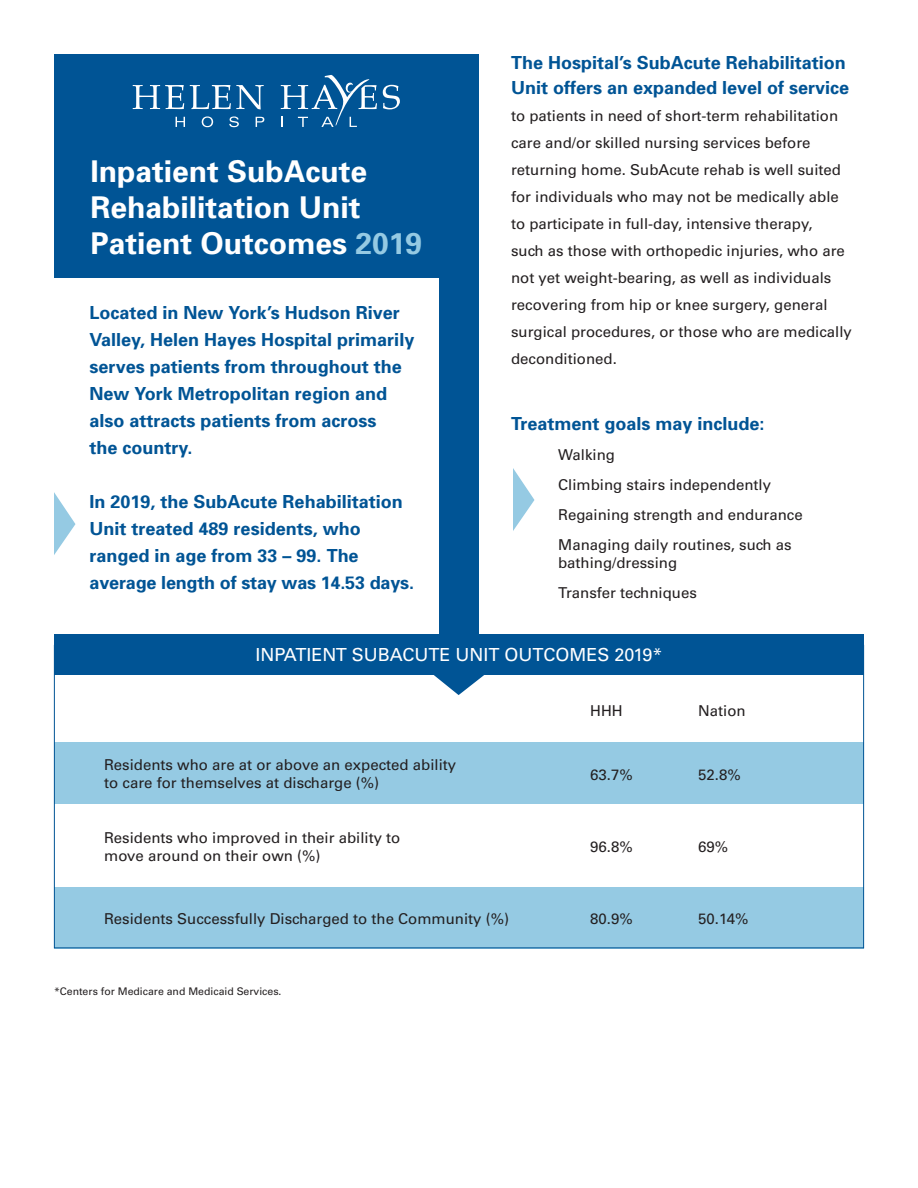
<style>
.page{position:relative;width:918px;height:1188px;background:#fff}
.page>*{position:absolute;margin:0;border:0;box-sizing:border-box;transform-origin:0 0}
.t1{font:700 30px/36px "Univers";color:#fff}
.t2{font:700 18px/27px "Univers";color:#005495}
.t3{font:18px "Univers";color:#fff}
.t4{font:15px/27px "Univers";color:#231f20}
.t5{font:10.5px "Univers";color:#231f20}
.s1{color:#95cae3}
</style>
<div class="page">
<div style="left:54px;top:743px;width:810px;height:61px;background:#95cae3"></div>
<div style="left:54px;top:887px;width:810px;height:61px;background:#95cae3"></div>
<div style="left:54px;top:54px;width:425px;height:590px;background:#005495"></div>
<div style="left:54px;top:634px;width:810px;height:40px;background:#005495"></div>
<div style="left:36px;top:279px;width:403px;height:355px;background:#fff"></div>
<svg style="left:432px;top:674px;width:54px;height:21px"></svg>
<svg style="left:54px;top:492px;width:21px;height:63px"></svg>
<svg style="left:383px;top:85px;width:17px;height:24px"></svg>
<svg style="left:133px;top:85px;width:51px;height:24px"></svg>
<svg style="left:190px;top:85px;width:74px;height:25px"></svg>
<svg style="left:176px;top:117px;width:9px;height:10px"></svg>
<svg style="left:202px;top:116px;width:11px;height:11px"></svg>
<svg style="left:229px;top:116px;width:10px;height:11px"></svg>
<svg style="left:256px;top:117px;width:8px;height:10px"></svg>
<svg style="left:281px;top:75px;width:96px;height:52px"></svg>
<svg style="left:513px;top:468px;width:21px;height:63px"></svg>
<p class="t1" style="left:90px;top:153px;width:333px">Inpatient SubAcute<br>Rehabilitation Unit<br>Patient Outcomes <span class="s1">2019</span></p>
<p class="t2" style="left:90px;top:298px;width:326px">Located in New York’s Hudson River<br>Valley, Helen Hayes Hospital primarily serves patients from throughout the<br>New York Metropolitan region and also attracts patients from across<br>the country.</p>
<p class="t2" style="left:90px;top:487px;width:326px">In 2019, the SubAcute Rehabilitation Unit treated 489 residents, who ranged in age from 33 – 99. The average length of stay was 14.53 days.</p>
<p class="t2" style="left:511px;top:49px;width:340px;line-height:25.5px">The Hospital’s SubAcute Rehabilitation<br>Unit offers an expanded level of service</p>
<p class="t4" style="left:511px;top:103px;width:342px">to patients in need of short-term rehabilitation care and/or skilled nursing services before returning home. SubAcute rehab is well suited for individuals who may not be medically able to participate in full-day, intensive therapy,<br>such as those with orthopedic injuries, who are not yet weight-bearing, as well as individuals recovering from hip or knee surgery, general surgical procedures, or those who are medically deconditioned.</p>
<p class="t2" style="left:511px;top:410px;width:255px">Treatment goals may include:</p>
<p class="t4" style="left:558px;top:442px;width:58px">Walking</p>
<p class="t4" style="left:558px;top:472px;width:214px">Climbing stairs independently</p>
<p class="t4" style="left:558px;top:502px;width:246px">Regaining strength and endurance</p>
<p class="t4" style="left:558px;top:536px;width:235px;line-height:18px">Managing daily routines, such as bathing/dressing</p>
<p class="t4" style="left:558px;top:580px;width:140px">Transfer techniques</p>
<p class="t3" style="left:255px;top:644px;width:409px">INPATIENT SUBACUTE UNIT OUTCOMES 2019*</p>
<p class="t4" style="left:590px;top:697px;width:34px">HHH</p>
<p class="t4" style="left:698px;top:697px;width:49px">Nation</p>
<p class="t4" style="left:104px;top:755px;width:354px;line-height:18px">Residents who are at or above an expected ability to care for themselves at discharge (%)</p>
<p class="t4" style="left:590px;top:761px;width:44px">63.7%</p>
<p class="t4" style="left:698px;top:761px;width:44px">52.8%</p>
<p class="t4" style="left:104px;top:829px;width:298px;line-height:18px">Residents who improved in their ability to move around on their own (%)</p>
<p class="t4" style="left:590px;top:833px;width:44px">96.8%</p>
<p class="t4" style="left:698px;top:833px;width:32px">69%</p>
<p class="t4" style="left:104px;top:905px;width:406px">Residents Successfully Discharged to the Community (%)</p>
<p class="t4" style="left:590px;top:905px;width:44px">80.9%</p>
<p class="t4" style="left:698px;top:905px;width:52px">50.14%</p>
<p class="t5" style="left:54px;top:985px;width:229px">*Centers for Medicare and Medicaid Services.</p>
</div>
